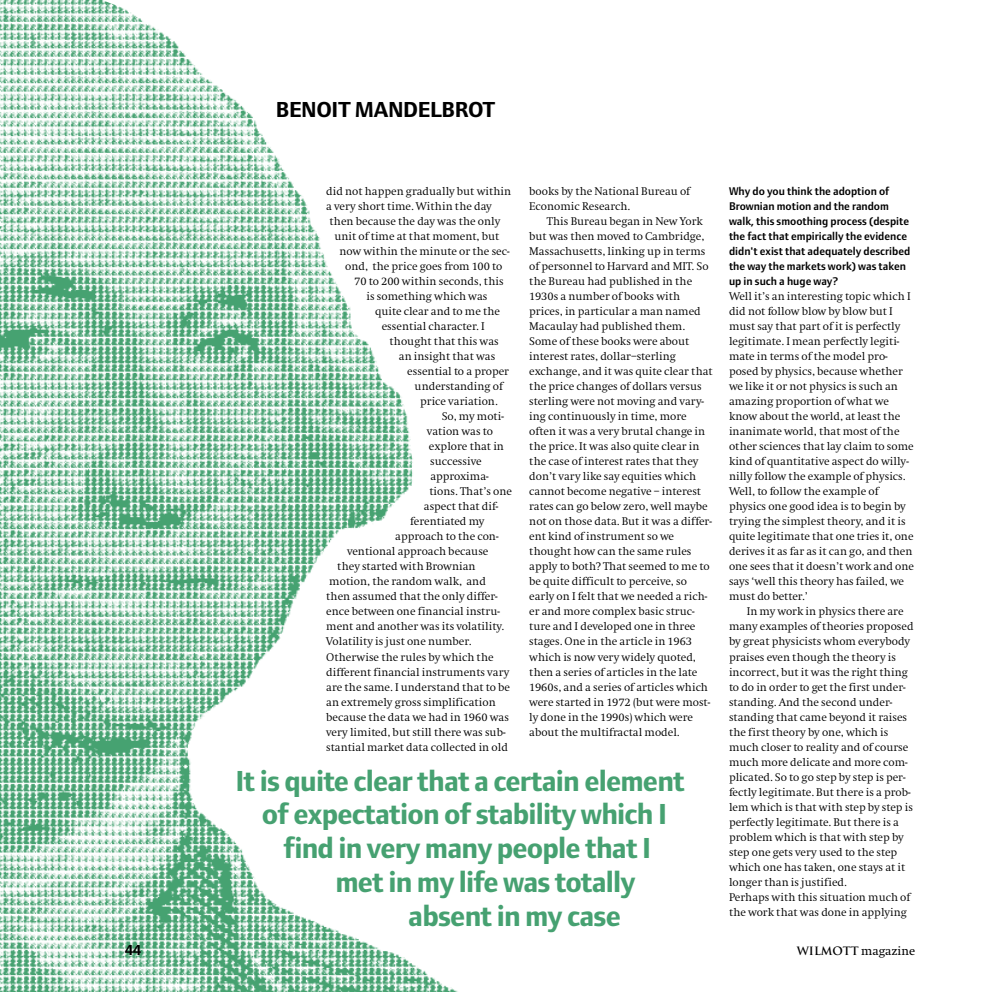
<style>
.page{position:relative;width:992px;height:992px;background:#fff}
.page>*{position:absolute;margin:0;border:0;box-sizing:border-box;transform-origin:0 0}
.t1{font:700 30px "Foundry Form Sans";letter-spacing:-.025em;color:#46a171}
.t2{font:700 22.5px "Foundry Form Sans";letter-spacing:-.015em;color:#000}
.t3{font:700 15px "Foundry Form Sans";color:#000}
.t4{font:12.5px "Swift EF";color:#000}
.t5{font:300 11.5px/15px "Swift EF";color:#000}
.t6{font:600 11.5px/15px "Foundry Form Sans";color:#000}
.s1{font-family:"Trajan";font-weight:700;font-size:11.25px}
</style>
<div class="page">
<img style="left:0;top:0;width:457px;height:991px">
<h2 class="t2" style="left:276px;top:101px;width:221px">BENOIT MANDELBROT</h2>
<p class="t5" style="left:326px;top:185px;width:186px">did not happen gradually but within</p>
<p class="t5" style="left:326px;top:200px;width:167px">a very short time. Within the day</p>
<p class="t5" style="left:329px;top:215px;width:172px">then because the day was the only</p>
<p class="t5" style="left:334px;top:230px;width:166px">unit of time at that moment, but</p>
<p class="t5" style="left:339px;top:245px;width:172px">now within the minute or the sec-</p>
<p class="t5" style="left:345px;top:260px;width:159px">ond, the price goes from 100 to</p>
<p class="t5" style="left:354px;top:275px;width:151px">70 to 200 within seconds, this</p>
<p class="t5" style="left:366px;top:290px;width:123px">is something which was</p>
<p class="t5" style="left:375px;top:305px;width:126px">quite clear and to me the</p>
<p class="t5" style="left:382px;top:320px;width:104px">essential character. I</p>
<p class="t5" style="left:389px;top:335px;width:111px">thought that this was</p>
<p class="t5" style="left:399px;top:350px;width:98px">an insight that was</p>
<p class="t5" style="left:407px;top:365px;width:103px">essential to a proper</p>
<p class="t5" style="left:414px;top:380px;width:90px">understanding of</p>
<p class="t5" style="left:420px;top:395px;width:79px">price variation.</p>
<p class="t5" style="left:441px;top:410px;width:64px">So, my moti-</p>
<p class="t5" style="left:427px;top:425px;width:68px">vation was to</p>
<p class="t5" style="left:429px;top:440px;width:77px">explore that in</p>
<p class="t5" style="left:430px;top:455px;width:53px">successive</p>
<p class="t5" style="left:430px;top:470px;width:60px">approxima-</p>
<p class="t5" style="left:429px;top:485px;width:84px">tions. That’s one</p>
<p class="t5" style="left:424px;top:500px;width:76px">aspect that dif-</p>
<p class="t5" style="left:410px;top:515px;width:76px">ferentiated my</p>
<p class="t5" style="left:395px;top:530px;width:105px">approach to the con-</p>
<p class="t5" style="left:347px;top:545px;width:143px">ventional approach because</p>
<p class="t5" style="left:337px;top:560px;width:140px">they started with Brownian</p>
<p class="t5" style="left:329px;top:575px;width:158px">motion, the random walk, and</p>
<p class="t5" style="left:326px;top:590px;width:173px">then assumed that the only differ-</p>
<p class="t5" style="left:326px;top:605px;width:175px">ence between one financial instru-</p>
<p class="t5" style="left:326px;top:620px;width:179px">ment and another was its volatility.</p>
<p class="t5" style="left:326px;top:635px;width:147px">Volatility is just one number.</p>
<p class="t5" style="left:326px;top:650px;width:169px">Otherwise the rules by which the</p>
<p class="t5" style="left:326px;top:665px;width:185px">different financial instruments vary</p>
<p class="t5" style="left:326px;top:680px;width:185px">are the same. I understand that to be</p>
<p class="t5" style="left:326px;top:695px;width:171px">an extremely gross simplification</p>
<p class="t5" style="left:326px;top:710px;width:184px">because the data we had in 1960 was</p>
<p class="t5" style="left:326px;top:725px;width:181px">very limited, but still there was sub-</p>
<p class="t5" style="left:326px;top:740px;width:183px">stantial market data collected in old</p>
<p class="t5" style="left:529px;top:185px;width:162px">books by the National Bureau of<br>Economic Research.</p>
<p class="t5" style="left:529px;top:215px;width:185px;text-indent:18px">This Bureau began in New York but was then moved to Cambridge,<br>Massachusetts, linking up in terms of personnel to Harvard and MIT. So the Bureau had published in the<br>1930s a number of books with prices, in particular a man named<br>Macaulay had published them.<br>Some of these books were about interest rates, dollar–sterling exchange, and it was quite clear that the price changes of dollars versus sterling were not moving and vary&shy;ing continuously in time, more often it was a very brutal change in the price. It was also quite clear in the case of interest rates that they don’t vary like say equities which cannot become negative – interest rates can go below zero, well maybe not on those data. But it was a differ&shy;ent kind of instrument so we thought how can the same rules apply to both? That seemed to me to be quite difficult to perceive, so early on I felt that we needed a rich&shy;er and more complex basic struc&shy;ture and I developed one in three stages. One in the article in 1963 which is now very widely quoted, then a series of articles in the late<br>1960s, and a series of articles which were started in 1972 (but were most&shy;ly done in the 1990s) which were about the multifractal model.</p>
<h1 class="t1" style="left:235px;top:769px;width:451px">It is quite clear that a certain element</h1>
<h1 class="t1" style="left:262px;top:802px;width:406px">of expectation of stability which I</h1>
<h1 class="t1" style="left:283px;top:836px;width:369px">find in very many people that I</h1>
<h1 class="t1" style="left:335px;top:870px;width:302px">met in my life was totally</h1>
<h1 class="t1" style="left:408px;top:904px;width:214px">absent in my case</h1>
<p class="t6" style="left:728px;top:185px;width:183px">Why do you think the adoption of Brownian motion and the random walk, this smoothing process (despite the fact that empirically the evidence didn't exist that adequately described the way the markets work) was taken up in such a huge way?</p>
<p class="t5" style="left:728px;top:290px;width:186px">Well it’s an interesting topic which I did not follow blow by blow but I must say that part of it is perfectly legitimate. I mean perfectly legiti&shy;mate in terms of the model pro&shy;posed by physics, because whether we like it or not physics is such an amazing proportion of what we know about the world, at least the inanimate world, that most of the other sciences that lay claim to some kind of quantitative aspect do willy&shy;nilly follow the example of physics.<br>Well, to follow the example of physics one good idea is to begin by trying the simplest theory, and it is quite legitimate that one tries it, one derives it as far as it can go, and then one sees that it doesn’t work and one says ‘well this theory has failed, we must do better.’</p>
<p class="t5" style="left:728px;top:605px;width:186px;text-indent:18px">In my work in physics there are many examples of theories proposed by great physicists whom everybody praises even though the theory is incorrect, but it was the right thing to do in order to get the first under&shy;standing. And the second under&shy;standing that came beyond it raises the first theory by one, which is much closer to reality and of course much more delicate and more com&shy;plicated. So to go step by step is per&shy;fectly legitimate. But there is a prob&shy;lem which is that with step by step is perfectly legitimate. But there is a problem which is that with step by step one gets very used to the step which one has taken, one stays at it longer than is justified.<br>Perhaps with this situation much of the work that was done in applying</p>
<h3 class="t3" style="left:125px;top:944px;width:17px">44</h3>
<p class="t4" style="left:796px;top:946px;width:120px"><span class="s1">Wilmott</span> magazine</p>
</div>
